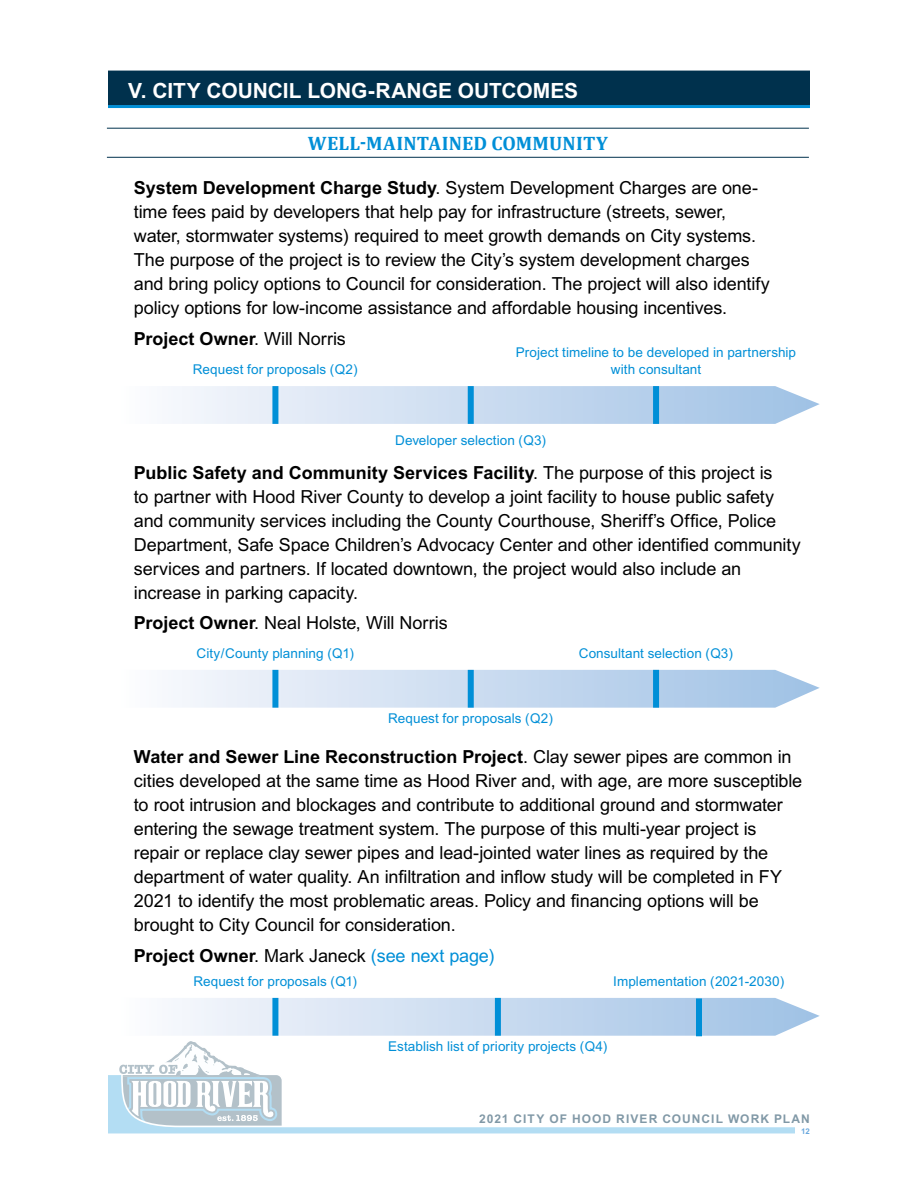
<style>
.page{position:relative;width:918px;height:1188px;background:#fff}
.page>*{position:absolute;margin:0;border:0;box-sizing:border-box;transform-origin:0 0}
.Blue_Bar{font:700 21px "M Arial";letter-spacing:-.005em;color:#fff}
.Paragraph_Style_5{font:700 19.5px "Cambria";letter-spacing:.01em;color:#008fd7}
.t1{font:18px/24px "M Arial";letter-spacing:-.005em;color:#000}
.t2{font:18px "M Arial";letter-spacing:-.005em;color:#008fd7}
.t3{font:700 18px "M Arial";color:#000}
.t4{font:13.5px/16.5px "M Arial";letter-spacing:.005em;color:#008fd7;text-align:center}
.t5{font:700 12px "M Arial";letter-spacing:.085em;color:#00314d}
.t6{font:700 7.8px "M Arial";color:#6aa8de}
.s1{font-weight:700}
.s2{font-weight:400}
.s3{font-weight:700;color:#000}
.s4{color:#000}
</style>
<div class="page">
<hr style="left:108px;top:105px;width:702px;height:3px;background:#008fd7">
<div style="left:108px;top:71px;width:702px;height:34px;background:#00314d"></div>
<hr style="left:107px;top:128px;width:702px;height:1px;background:#00314d">
<hr style="left:107px;top:157px;width:702px;height:1px;background:#00314d">
<svg style="left:173px;top:670px;width:647px;height:38px;background:#ccddf0"></svg>
<svg style="left:108px;top:998px;width:712px;height:136px"></svg>
<svg style="left:173px;top:386px;width:647px;height:38px;background:#ccddf0"></svg>
<div style="left:272px;top:670px;width:6px;height:38px;background:#008fd7"></div>
<div style="left:272px;top:998px;width:6px;height:38px;background:#008fd7"></div>
<div style="left:272px;top:386px;width:6px;height:38px;background:#008fd7"></div>
<div style="left:468px;top:670px;width:6px;height:38px;background:#008fd7"></div>
<div style="left:495px;top:998px;width:6px;height:38px;background:#008fd7"></div>
<div style="left:468px;top:386px;width:6px;height:38px;background:#008fd7"></div>
<div style="left:653px;top:670px;width:6px;height:38px;background:#008fd7"></div>
<div style="left:696px;top:998px;width:6px;height:38px;background:#008fd7"></div>
<div style="left:653px;top:386px;width:6px;height:38px;background:#008fd7"></div>
<p class="Blue_Bar" style="left:128px;top:78px;width:451px">V. CITY COUNCIL LONG-RANGE OUTCOMES</p>
<p class="Paragraph_Style_5" style="left:308px;top:132px;width:301px">WELL-MAINTAINED COMMUNITY</p>
<p class="t1" style="left:134px;top:176px;width:638px"><span class="s1">System Development Charge Study</span>. System Development Charges are one&shy;time fees paid by developers that help pay for infrastructure (streets, sewer, water, stormwater systems) required to meet growth demands on City systems.<br>The purpose of the project is to review the City’s system development charges and bring policy options to Council for consideration. The project will also identify policy options for low-income assistance and affordable housing incentives.</p>
<p class="t3" style="left:134px;top:328px;width:214px">Project Owner<span class="s2">. Will Norris</span></p>
<p class="t4" style="left:516px;top:344px;width:282px">Project timeline to be developed in partnership with consultant</p>
<p class="t4" style="left:193px;top:361px;width:166px">Request for proposals (Q2)</p>
<p class="t4" style="left:395px;top:432px;width:153px">Developer selection (Q3)</p>
<p class="t1" style="left:134px;top:460px;width:668px"><span class="s1">Public Safety and Community Services Facility</span>. The purpose of this project is<br>to partner with Hood River County to develop a joint facility to house public safety and community services including the County Courthouse, Sheriff’s Office, Police Department, Safe Space Children’s Advocacy Center and other identified community services and partners. If located downtown, the project would also include an increase in parking capacity.</p>
<p class="t1" style="left:134px;top:611px;width:315px"><span class="s1">Project Owner</span>. Neal Holste, Will Norris</p>
<p class="t4" style="left:197px;top:645px;width:159px">City/County planning (Q1)</p>
<p class="t4" style="left:388px;top:710px;width:166px">Request for proposals (Q2)</p>
<p class="t4" style="left:579px;top:645px;width:156px">Consultant selection (Q3)</p>
<p class="t1" style="left:134px;top:745px;width:670px"><span class="s1">Water and Sewer Line Reconstruction Project</span>. Clay sewer pipes are common in cities developed at the same time as Hood River and, with age, are more susceptible to root intrusion and blockages and contribute to additional ground and stormwater entering the sewage treatment system. The purpose of this multi-year project is repair or replace clay sewer pipes and lead-jointed water lines as required by the department of water quality. An infiltration and inflow study will be completed in FY 2021 to identify the most problematic areas. Policy and financing options will be brought to City Council for consideration.</p>
<p class="t2" style="left:134px;top:945px;width:362px"><span class="s3">Project Owner</span><span class="s4">. Mark Janeck</span> (see next page)</p>
<p class="t4" style="left:194px;top:973px;width:165px">Request for proposals (Q1)</p>
<p class="t4" style="left:613px;top:973px;width:173px">Implementation (2021-2030)</p>
<p class="t4" style="left:388px;top:1038px;width:221px">Establish list of priority projects (Q4)</p>
<p class="t5" style="left:479px;top:1112px;width:332px">2021 CITY OF HOOD RIVER COUNCIL WORK PLAN</p>
<p class="t6" style="left:801px;top:1127px;width:10px">12</p>
</div>
